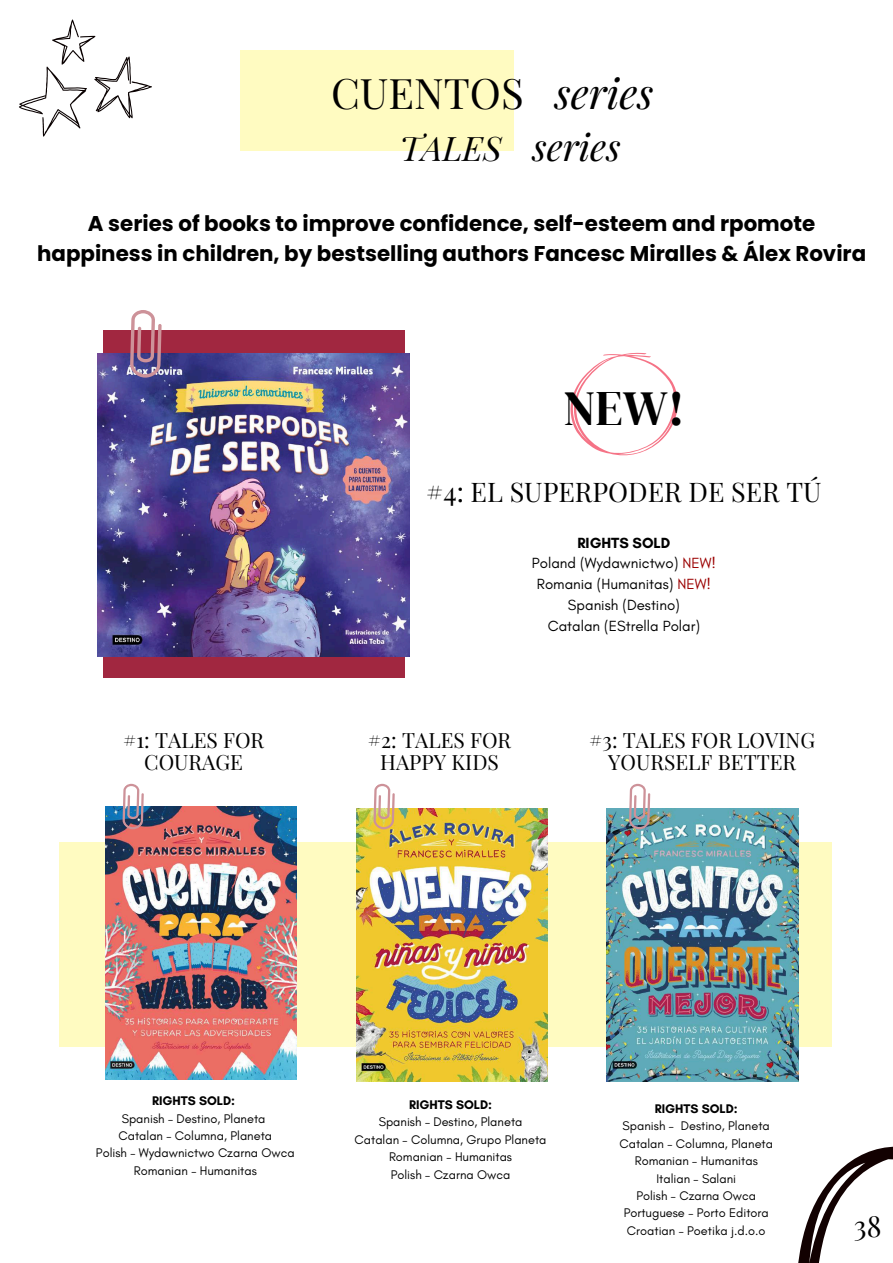
<style>
.page{position:relative;width:893px;height:1263px;background:#fff}
.page>*{position:absolute;margin:0;border:0;box-sizing:border-box;transform-origin:0 0}
.t1{font:49.05px "DM Serif Display";color:#000}
.t2{font:42px "Playfair Display";color:#000}
.t3{font:italic 42px "Playfair Display";color:#000}
.t4{font:italic 37.5px "Playfair Display";color:#000}
.t5{font:28.5px "Playfair Display SC";color:#000}
.t6{font:27px "Playfair Display";color:#000}
.t7{font:700 21.38px/29.8px "Poppins";color:#000;text-align:center}
.t8{font:21px/22.5px "Playfair Display";color:#000;text-align:center}
.t9{font:15px/20.9px "Glacial Indifference";color:#000;text-align:center}
.t10{font:12.75px/17.4px "Glacial Indifference";color:#000;text-align:center}
.t11{font:700 12.75px "Glacial Indifference";color:#000}
.s1{font-size:33.75px}
.s2{font-weight:700}
.s3{color:#9b0000}
</style>
<div class="page">
<svg style="left:19px;top:20px;width:133px;height:117px"></svg>
<div style="left:241px;top:50px;width:273px;height:100px;background:#fffbc1"></div>
<div style="left:59px;top:842px;width:773px;height:205px;background:#fffbc1"></div>
<img style="left:105px;top:806px;width:191px;height:273px">
<img style="left:356px;top:808px;width:191px;height:273px">
<img style="left:607px;top:808px;width:191px;height:122px">
<div style="left:103px;top:330px;width:302px;height:348px;background:#a12740"></div>
<img style="left:98px;top:353px;width:312px;height:303px">
<svg style="left:104px;top:310px;width:81px;height:74px"></svg>
<svg style="left:105px;top:783px;width:55px;height:51px"></svg>
<svg style="left:356px;top:783px;width:55px;height:51px"></svg>
<img style="left:611px;top:783px;width:55px;height:51px">
<svg style="left:570px;top:352px;width:108px;height:104px"></svg>
<img style="left:373px;top:930px;width:520px;height:333px">
<h2 class="t3" style="left:555px;top:64px;width:100px">series</h2>
<h2 class="t2" style="left:331px;top:64px;width:194px">CUENTOS</h2>
<h3 class="t4" style="left:399px;top:120px;width:223px"><span class="s1">TALES</span> series</h3>
<h3 class="t7" style="left:37px;top:209px;width:830px">A series of books to improve confidence, self-esteem and rpomote happiness in children, by bestselling authors Fancesc Miralles &amp; Álex Rovira</h3>
<h1 class="t1" style="left:563px;top:374px;width:122px">NEW!</h1>
<h3 class="t6" style="left:426px;top:472px;width:397px">#4: EL SUPERPODER DE SER TÚ</h3>
<p class="t9" style="left:532px;top:532px;width:186px"><span class="s2">RIGHTS SOLD<br></span>Poland (Wydawnictwo) <span class="s3">NEW!<br></span>Romania (Humanitas) <span class="s3">NEW!<br></span>Spanish (Destino)<br>Catalan (EStrella Polar)</p>
<h3 class="t8" style="left:123px;top:728px;width:143px">#1: TALES FOR<br>COURAGE</h3>
<h3 class="t8" style="left:368px;top:728px;width:145px">#2: TALES FOR<br>HAPPY KIDS</h3>
<h3 class="t8" style="left:589px;top:728px;width:227px">#3: TALES FOR LOVING<br>YOURSELF BETTER</h3>
<p class="t11" style="left:152px;top:1093px;width:85px">RIGHTS SOLD:</p>
<p class="t10" style="left:96px;top:1109px;width:200px">Spanish – Destino, Planeta<br>Catalan – Columna, Planeta<br>Polish – Wydawnictwo Czarna Owca<br>Romanian – Humanitas</p>
<p class="t11" style="left:409px;top:1097px;width:85px">RIGHTS SOLD:</p>
<p class="t10" style="left:355px;top:1113px;width:193px">Spanish – Destino, Planeta<br>Catalan – Columna, Grupo Planeta<br>Romanian – Humanitas<br>Polish – Czarna Owca</p>
<p class="t11" style="left:654px;top:1101px;width:85px">RIGHTS SOLD:</p>
<p class="t10" style="left:619px;top:1117px;width:155px">Spanish – Destino, Planeta<br>Catalan – Columna, Planeta<br>Romanian – Humanitas<br>Italian – Salani<br>Polish – Czarna Owca<br>Portuguese – Porto Editora<br>Croatian – Poetika j.d.o.o</p>
<h3 class="t5" style="left:854px;top:1206px;width:29px">38</h3>
</div>
